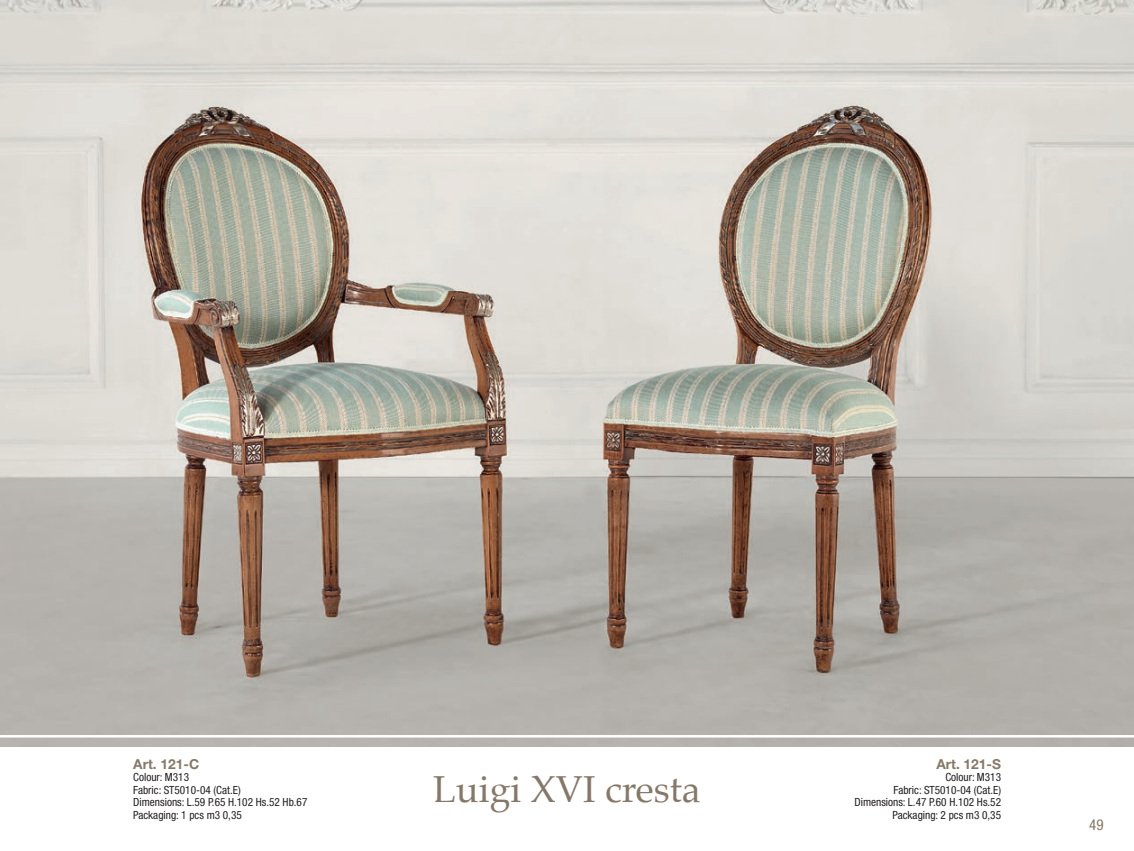
<style>
.page{position:relative;width:1134px;height:851px;background:#fff}
.page>*{position:absolute;margin:0;border:0;box-sizing:border-box;transform-origin:0 0}
.t1{font:37.5px "Palatino";color:#867869}
.t2{font:condensed 15px "Helvetica Neue LT Std";color:#867869}
.t3{font:700 13.75px "Helvetica Neue LT Std";color:#867869}
.t4{font:condensed 11.25px/12.5px "Helvetica Neue LT Std";color:#231f20;text-align:right}
</style>
<div class="page">
<img style="left:0;top:0;width:1134px;height:746px">
<hr style="left:0;top:735px;width:1134px;height:2px;background:#fff">
<p class="t3" style="left:133px;top:755px;width:67px">Art. 121-C</p>
<p class="t4" style="left:133px;top:770px;width:176px;text-align:left">Colour: M313<br>Fabric: ST5010-04 (Cat.E)<br>Dimensions: L.59 P.65 H.102 Hs.52 Hb.67<br>Packaging: 1 pcs m3 0,35</p>
<h1 class="t1" style="left:433px;top:758px;width:269px">Luigi XVI cresta</h1>
<p class="t3" style="left:936px;top:755px;width:66px">Art. 121-S</p>
<p class="t4" style="left:854px;top:770px;width:148px">Colour: M313<br>Fabric: ST5010-04 (Cat.E)<br>Dimensions: L.47 P.60 H.102 Hs.52<br>Packaging: 2 pcs m3 0,35</p>
<h2 class="t2" style="left:1089px;top:815px;width:16px">49</h2>
</div>
